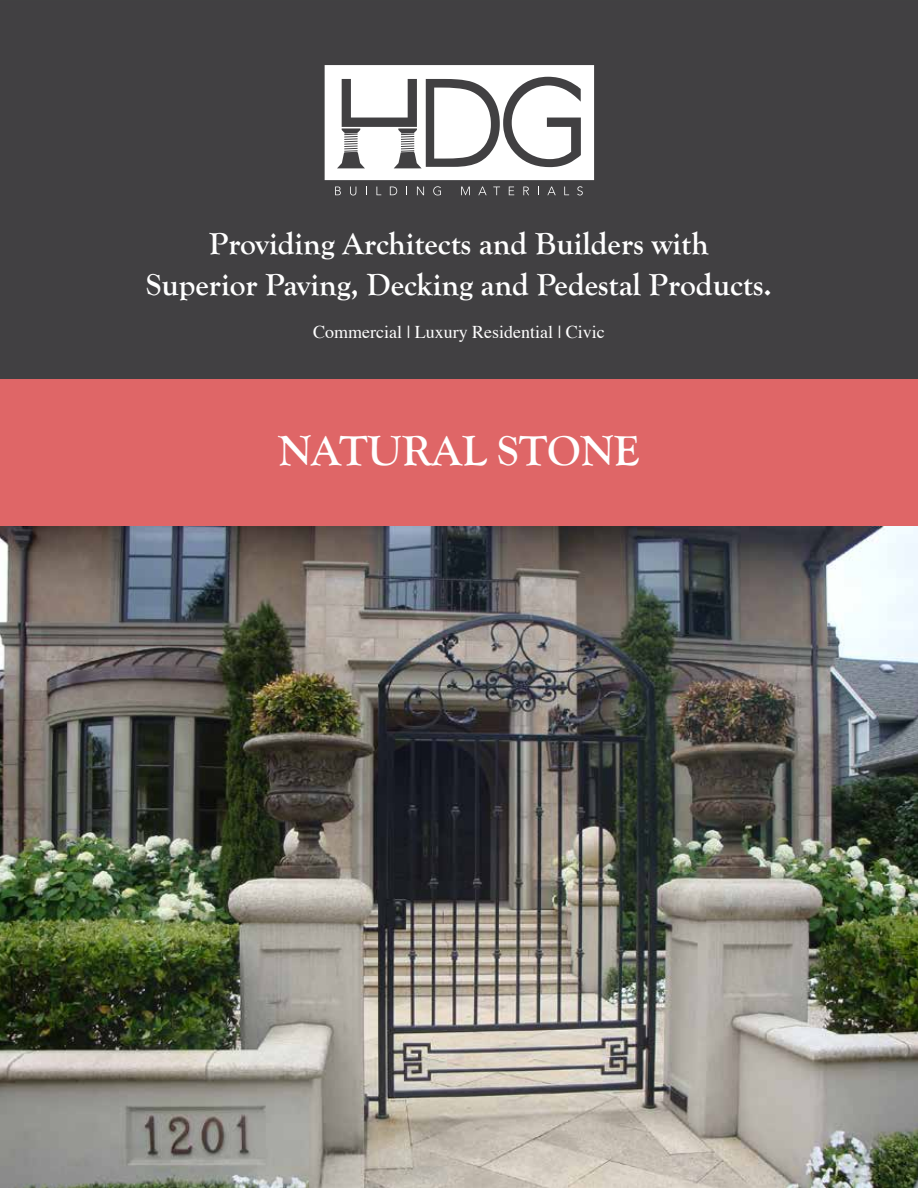
<style>
.page{position:relative;width:918px;height:1188px;background:#fff}
.page>*{position:absolute;margin:0;border:0;box-sizing:border-box;transform-origin:0 0}
.t1{font:700 43.5px "Goudy Old Style T";color:#fff}
.t2{font:700 31.5px/40.5px "Goudy Old Style T";color:#fff;text-align:center}
.t3{font:18px "Times";color:#fff}
</style>
<div class="page">
<div style="left:0;top:1px;width:918px;height:498px;background:#414042"></div>
<svg style="left:335px;top:187px;width:6px;height:8px"></svg>
<svg style="left:350px;top:187px;width:6px;height:8px"></svg>
<svg style="left:376px;top:187px;width:5px;height:8px"></svg>
<svg style="left:390px;top:187px;width:7px;height:8px"></svg>
<svg style="left:417px;top:187px;width:7px;height:8px"></svg>
<svg style="left:433px;top:186px;width:8px;height:9px"></svg>
<svg style="left:461px;top:187px;width:9px;height:8px"></svg>
<svg style="left:478px;top:187px;width:9px;height:8px"></svg>
<svg style="left:493px;top:187px;width:7px;height:8px"></svg>
<svg style="left:509px;top:187px;width:5px;height:8px"></svg>
<svg style="left:523px;top:187px;width:6px;height:8px"></svg>
<svg style="left:547px;top:187px;width:9px;height:8px"></svg>
<svg style="left:564px;top:187px;width:5px;height:8px"></svg>
<svg style="left:577px;top:186px;width:6px;height:9px"></svg>
<svg style="left:325px;top:65px;width:269px;height:115px"></svg>
<div style="left:0;top:380px;width:918px;height:148px;background:#df6667"></div>
<img style="left:0;top:526px;width:918px;height:662px">
<p class="t2" style="left:146px;top:225px;width:627px">Providing Architects and Builders with<br>Superior Paving, Decking and Pedestal Products.</p>
<p class="t3" style="left:313px;top:325px;width:293px">Commercial | Luxury Residential | Civic</p>
<h1 class="t1" style="left:279px;top:434px;width:362px">NATURAL STONE</h1>
</div>
